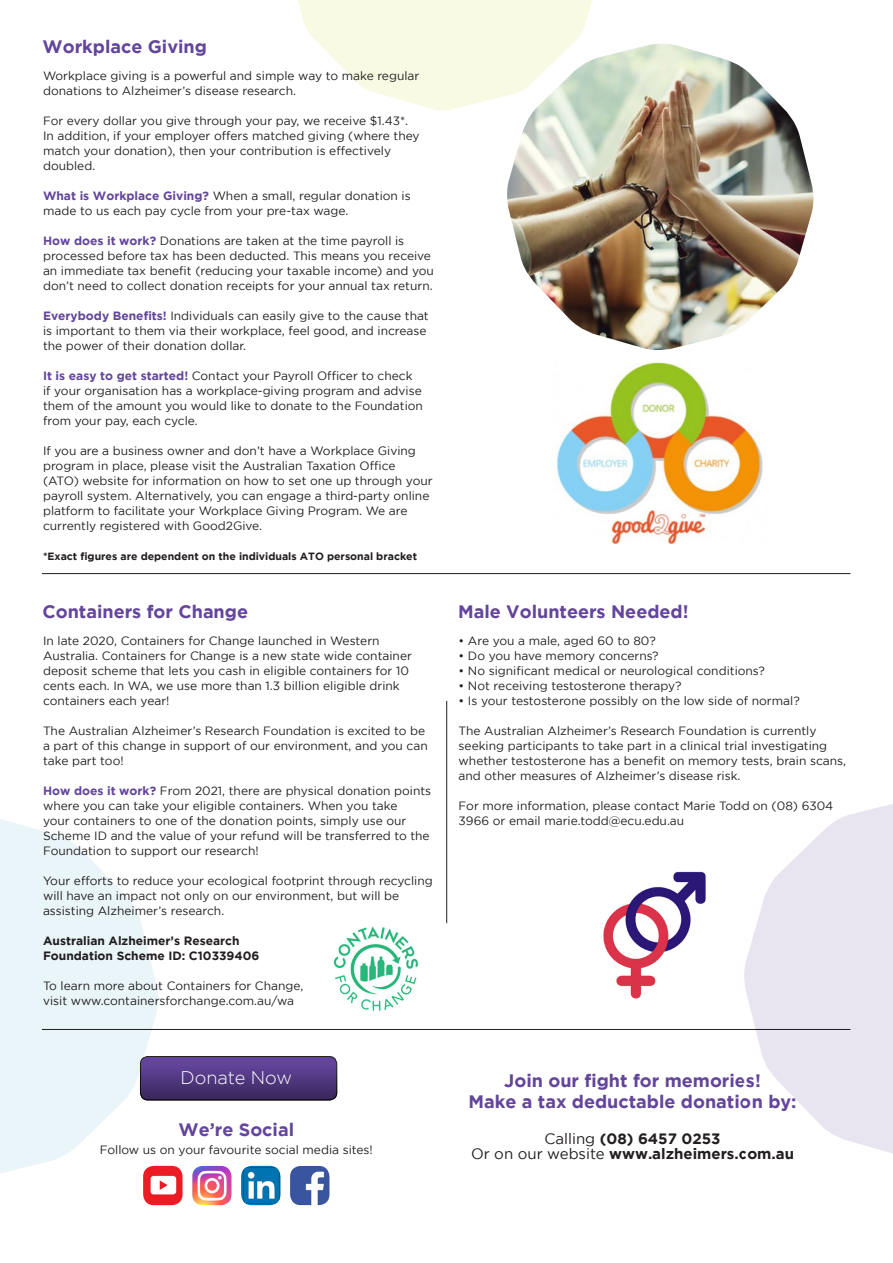
<style>
.page{position:relative;width:893px;height:1263px;background:#fff}
.page>*{position:absolute;margin:0;border:0;box-sizing:border-box;transform-origin:0 0}
.t1{font:300 18.15px "Gotham";color:#fff}
.t2{font:700 18px "Gotham";color:#63459c}
.t3{font:700 15px "Gotham";color:#231f20}
.t4{font:12px/15px "Gotham";color:#231f20}
.t5{font:700 12px/15px "Gotham";color:#231f20}
.t6{font:700 10.5px "Gotham";color:#231f20}
.s1{font-weight:700;color:#63459c}
.s2{font-weight:400}
</style>
<div class="page">
<hr style="left:42px;top:1029px;width:808px;height:1px;background:#231f20">
<hr style="left:42px;top:573px;width:808px;height:1px;background:#231f20">
<hr style="left:446px;top:701px;width:1px;height:222px;background:#231f20">
<svg style="left:298px;top:0;width:294px;height:111px"></svg>
<img style="left:143px;top:1166px;width:40px;height:39px">
<img style="left:192px;top:1166px;width:39px;height:39px">
<img style="left:241px;top:1166px;width:39px;height:39px">
<img style="left:290px;top:1166px;width:39px;height:39px">
<svg style="left:0;top:819px;width:160px;height:361px;fill:#eaf5fa"></svg>
<svg style="left:744px;top:804px;width:149px;height:350px;fill:#e8e5f1"></svg>
<img style="left:505px;top:44px;width:309px;height:306px">
<img style="left:556px;top:362px;width:207px;height:182px">
<div style="left:140px;top:1056px;width:197px;height:44px;background:linear-gradient(to bottom,#6949a6,#3a295e);border-radius:7px"></div>
<div style="left:140px;top:1056px;width:197px;height:44px;border:1px solid #231f20;border-radius:7px"></div>
<img style="left:603px;top:871px;width:103px;height:128px">
<img style="left:333px;top:926px;width:85px;height:85px">
<p class="t2" style="left:43px;top:37px;width:166px">Workplace Giving</p>
<p class="t4" style="left:43px;top:68px;width:378px">Workplace giving is a powerful and simple way to make regular donations to Alzheimer’s disease research.</p>
<p class="t4" style="left:43px;top:113px;width:378px">For every dollar you give through your pay, we receive $1.43*.<br>In addition, if your employer offers matched giving (where they match your donation), then your contribution is effectively doubled.</p>
<p class="t4" style="left:43px;top:188px;width:369px"><span class="s1">What is Workplace Giving?</span> When a small, regular donation is made to us each pay cycle from your pre-tax wage.</p>
<p class="t4" style="left:43px;top:233px;width:392px"><span class="s1">How does it work?</span> Donations are taken at the time payroll is processed before tax has been deducted. This means you receive an immediate tax benefit (reducing your taxable income) and you don’t need to collect donation receipts for your annual tax return.</p>
<p class="t4" style="left:43px;top:308px;width:387px"><span class="s1">Everybody Benefits!</span> Individuals can easily give to the cause that is important to them via their workplace, feel good, and increase the power of their donation dollar.</p>
<p class="t4" style="left:43px;top:368px;width:381px"><span class="s1">It is easy to get started!</span> Contact your Payroll Officer to check if your organisation has a workplace-giving program and advise them of the amount you would like to donate to the Foundation from your pay, each cycle.</p>
<p class="t4" style="left:43px;top:443px;width:391px">If you are a business owner and don’t have a Workplace Giving program in place, please visit the Australian Taxation Office (ATO) website for information on how to set one up through your payroll system. Alternatively, you can engage a third-party online platform to facilitate your Workplace Giving Program. We are currently registered with Good2Give.</p>
<p class="t6" style="left:43px;top:550px;width:375px">*Exact figures are dependent on the individuals ATO personal bracket</p>
<p class="t2" style="left:43px;top:602px;width:207px">Containers for Change</p>
<p class="t2" style="left:458px;top:602px;width:232px">Male Volunteers Needed!</p>
<p class="t4" style="left:43px;top:633px;width:370px">In late 2020, Containers for Change launched in Western Australia. Containers for Change is a new state wide container deposit scheme that lets you cash in eligible containers for 10 cents each. In WA, we use more than 1.3 billion eligible drink containers each year!</p>
<p class="t4" style="left:43px;top:723px;width:386px">The Australian Alzheimer’s Research Foundation is excited to be a part of this change in support of our environment, and you can take part too!</p>
<p class="t4" style="left:43px;top:783px;width:390px"><span class="s1">How does it work?</span> From 2021, there are physical donation points where you can take your eligible containers. When you take<br>your containers to one of the donation points, simply use our Scheme ID and the value of your refund will be transferred to the Foundation to support our research!</p>
<p class="t4" style="left:43px;top:873px;width:391px">Your efforts to reduce your ecological footprint through recycling will have an impact not only on our environment, but will be assisting Alzheimer’s research.</p>
<p class="t5" style="left:43px;top:933px;width:218px">Australian Alzheimer’s Research<br>Foundation Scheme ID: C10339406</p>
<p class="t4" style="left:43px;top:978px;width:262px">To learn more about Containers for Change, visit www.containersforchange.com.au/wa</p>
<p class="t1" style="left:180px;top:1067px;width:113px">Donate Now</p>
<p class="t2" style="left:178px;top:1119px;width:117px">We’re Social</p>
<p class="t4" style="left:100px;top:1142px;width:275px">Follow us on your favourite social media sites!</p>
<p class="t4" style="left:459px;top:633px;width:199px">• Are you a male, aged 60 to 80?</p>
<p class="t4" style="left:459px;top:648px;width:202px">• Do you have memory concerns?</p>
<p class="t4" style="left:459px;top:663px;width:308px">• No significant medical or neurological conditions?</p>
<p class="t4" style="left:459px;top:678px;width:224px">• Not receiving testosterone therapy?</p>
<p class="t4" style="left:459px;top:693px;width:343px">• Is your testosterone possibly on the low side of normal?</p>
<p class="t4" style="left:459px;top:723px;width:389px">The Australian Alzheimer’s Research Foundation is currently seeking participants to take part in a clinical trial investigating whether testosterone has a benefit on memory tests, brain scans, and other measures of Alzheimer’s disease risk.</p>
<p class="t4" style="left:459px;top:798px;width:376px">For more information, please contact Marie Todd on (08) 6304<br>3966 or email marie.todd@ecu.edu.au</p>
<p class="t2" style="left:504px;top:1070px;width:258px">Join our fight for memories!</p>
<p class="t2" style="left:468px;top:1091px;width:330px">Make a tax deductable donation by:</p>
<p class="t3" style="left:544px;top:1130px;width:178px"><span class="s2">Calling</span> (08) 6457 0253</p>
<p class="t3" style="left:471px;top:1145px;width:325px"><span class="s2">Or on our website</span> www.alzheimers.com.au</p>
</div>
